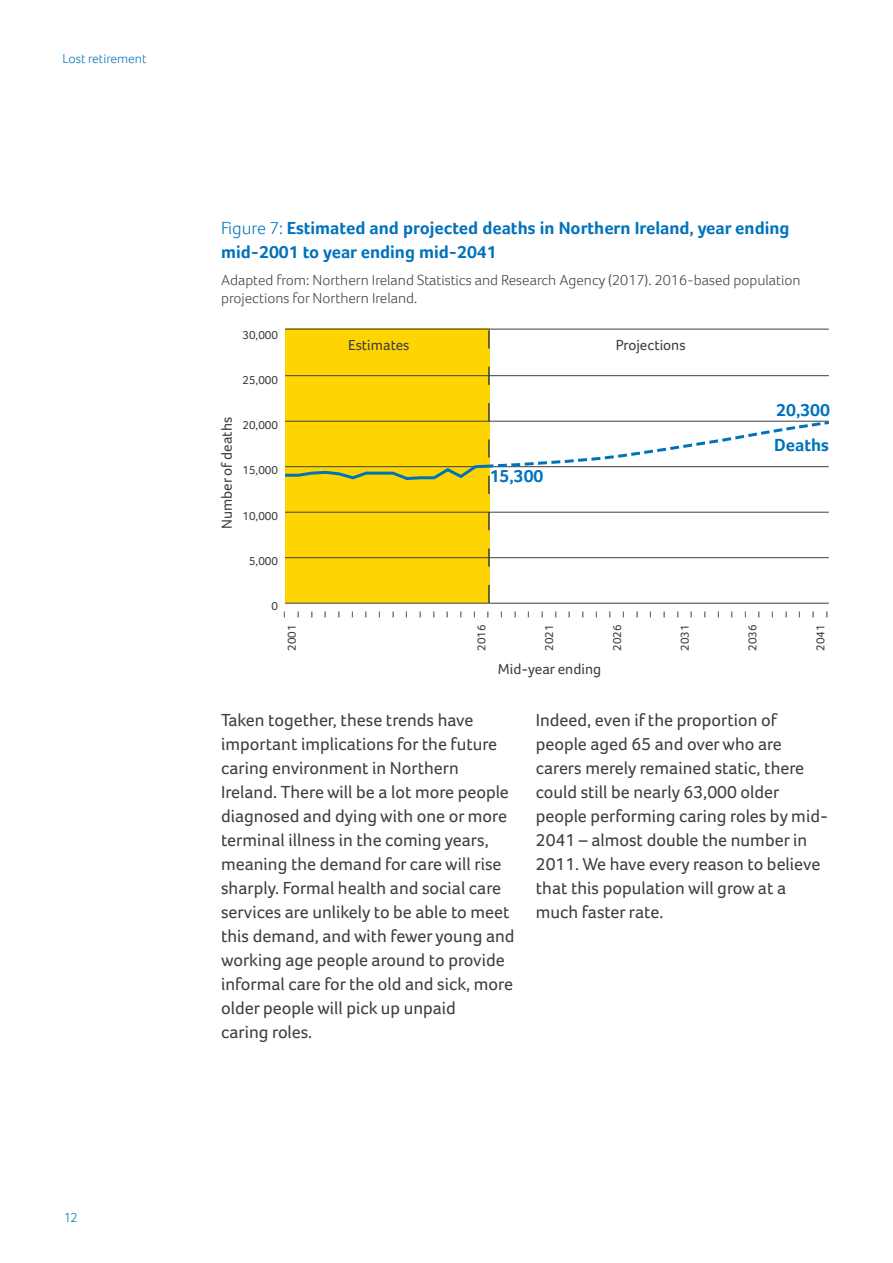
<style>
.page{position:relative;width:893px;height:1263px;background:#fff}
.page>*{position:absolute;margin:0;border:0;box-sizing:border-box;transform-origin:0 0}
.Body{font:18px/24px "Foco";color:#3e3e3f}
.TableFig_title{font:700 18px/24px "Foco";color:#0072bc}
.Quote_credit{font:700 18px "Foco";color:#0072bc}
.Quote_credit-2{font:300 15px/18px "Foco";color:#3e3e3f}
.Quote_credit-3{font:15px "Foco";color:#3e3e3f}
.t1{font:300 13.5px "Foco";color:#0072bc}
.Quote_credit-4{font:12px "Foco";color:#3e3e3f}
.s1{font-weight:300}
</style>
<div class="page">
<hr style="left:285px;top:329px;width:544px;height:1px;background:#3e3e3f">
<hr style="left:285px;top:603px;width:544px;height:1px;background:#3e3e3f">
<svg style="left:285px;top:330px;width:544px;height:273px"></svg>
<p class="t1" style="left:63px;top:51px;width:86px">Lost retirement</p>
<p class="t1" style="left:64px;top:1209px;width:15px">12</p>
<p class="TableFig_title" style="left:221px;top:216px;width:570px"><span class="s1">Figure 7:</span> Estimated and projected deaths in Northern Ireland, year ending mid-2001 to year ending mid-2041</p>
<p class="Quote_credit-2" style="left:221px;top:270px;width:581px">Adapted from: Northern Ireland Statistics and Research Agency (2017). 2016-based population projections for Northern Ireland.</p>
<p class="Quote_credit-3" style="left:218px;top:529px;width:114px;rotate:-90deg">Number of deaths</p>
<p class="Quote_credit-4" style="left:242px;top:328px;width:37px">30,000</p>
<p class="Quote_credit-4" style="left:242px;top:373px;width:37px">25,000</p>
<p class="Quote_credit-4" style="left:242px;top:418px;width:37px">20,000</p>
<p class="Quote_credit-4" style="left:242px;top:463px;width:37px">15,000</p>
<p class="Quote_credit-4" style="left:242px;top:509px;width:37px">10,000</p>
<p class="Quote_credit-4" style="left:249px;top:554px;width:31px">5,000</p>
<p class="Quote_credit-4" style="left:271px;top:599px;width:8px">0</p>
<p class="Quote_credit-3" style="left:348px;top:336px;width:63px">Estimates</p>
<p class="Quote_credit-3" style="left:616px;top:336px;width:71px">Projections</p>
<p class="Quote_credit" style="left:776px;top:399px;width:55px">20,300</p>
<p class="Quote_credit" style="left:774px;top:434px;width:56px">Deaths</p>
<p class="Quote_credit" style="left:490px;top:466px;width:55px">15,300</p>
<p class="Quote_credit-3" style="left:269px;top:618px;width:9px;rotate:-90deg">_</p>
<p class="Quote_credit-3" style="left:283px;top:618px;width:9px;rotate:-90deg">_</p>
<p class="Quote_credit-3" style="left:296px;top:618px;width:9px;rotate:-90deg">_</p>
<p class="Quote_credit-3" style="left:310px;top:618px;width:9px;rotate:-90deg">_</p>
<p class="Quote_credit-3" style="left:323px;top:618px;width:9px;rotate:-90deg">_</p>
<p class="Quote_credit-3" style="left:337px;top:618px;width:9px;rotate:-90deg">_</p>
<p class="Quote_credit-3" style="left:351px;top:618px;width:9px;rotate:-90deg">_</p>
<p class="Quote_credit-3" style="left:364px;top:618px;width:9px;rotate:-90deg">_</p>
<p class="Quote_credit-3" style="left:378px;top:618px;width:9px;rotate:-90deg">_</p>
<p class="Quote_credit-3" style="left:391px;top:618px;width:9px;rotate:-90deg">_</p>
<p class="Quote_credit-3" style="left:405px;top:618px;width:9px;rotate:-90deg">_</p>
<p class="Quote_credit-3" style="left:418px;top:618px;width:9px;rotate:-90deg">_</p>
<p class="Quote_credit-3" style="left:432px;top:618px;width:9px;rotate:-90deg">_</p>
<p class="Quote_credit-3" style="left:445px;top:618px;width:9px;rotate:-90deg">_</p>
<p class="Quote_credit-3" style="left:459px;top:618px;width:9px;rotate:-90deg">_</p>
<p class="Quote_credit-3" style="left:473px;top:618px;width:9px;rotate:-90deg">_</p>
<p class="Quote_credit-3" style="left:486px;top:618px;width:9px;rotate:-90deg">_</p>
<p class="Quote_credit-3" style="left:500px;top:618px;width:9px;rotate:-90deg">_</p>
<p class="Quote_credit-3" style="left:513px;top:618px;width:9px;rotate:-90deg">_</p>
<p class="Quote_credit-3" style="left:527px;top:618px;width:9px;rotate:-90deg">_</p>
<p class="Quote_credit-3" style="left:540px;top:618px;width:9px;rotate:-90deg">_</p>
<p class="Quote_credit-3" style="left:554px;top:618px;width:9px;rotate:-90deg">_</p>
<p class="Quote_credit-3" style="left:567px;top:618px;width:9px;rotate:-90deg">_</p>
<p class="Quote_credit-3" style="left:581px;top:618px;width:9px;rotate:-90deg">_</p>
<p class="Quote_credit-3" style="left:594px;top:618px;width:9px;rotate:-90deg">_</p>
<p class="Quote_credit-3" style="left:608px;top:618px;width:9px;rotate:-90deg">_</p>
<p class="Quote_credit-3" style="left:622px;top:618px;width:9px;rotate:-90deg">_</p>
<p class="Quote_credit-3" style="left:635px;top:618px;width:9px;rotate:-90deg">_</p>
<p class="Quote_credit-3" style="left:649px;top:618px;width:9px;rotate:-90deg">_</p>
<p class="Quote_credit-3" style="left:662px;top:618px;width:9px;rotate:-90deg">_</p>
<p class="Quote_credit-3" style="left:676px;top:618px;width:9px;rotate:-90deg">_</p>
<p class="Quote_credit-3" style="left:689px;top:618px;width:9px;rotate:-90deg">_</p>
<p class="Quote_credit-3" style="left:703px;top:618px;width:9px;rotate:-90deg">_</p>
<p class="Quote_credit-3" style="left:716px;top:618px;width:9px;rotate:-90deg">_</p>
<p class="Quote_credit-3" style="left:730px;top:618px;width:9px;rotate:-90deg">_</p>
<p class="Quote_credit-3" style="left:744px;top:618px;width:9px;rotate:-90deg">_</p>
<p class="Quote_credit-3" style="left:757px;top:618px;width:9px;rotate:-90deg">_</p>
<p class="Quote_credit-3" style="left:771px;top:618px;width:9px;rotate:-90deg">_</p>
<p class="Quote_credit-3" style="left:784px;top:618px;width:9px;rotate:-90deg">_</p>
<p class="Quote_credit-3" style="left:798px;top:618px;width:9px;rotate:-90deg">_</p>
<p class="Quote_credit-3" style="left:811px;top:618px;width:9px;rotate:-90deg">_</p>
<p class="Quote_credit-4" style="left:285px;top:651px;width:28px;rotate:-90deg">2001</p>
<p class="Quote_credit-4" style="left:475px;top:651px;width:28px;rotate:-90deg">2016</p>
<p class="Quote_credit-4" style="left:542px;top:651px;width:28px;rotate:-90deg">2021</p>
<p class="Quote_credit-4" style="left:610px;top:651px;width:28px;rotate:-90deg">2026</p>
<p class="Quote_credit-4" style="left:678px;top:651px;width:28px;rotate:-90deg">2031</p>
<p class="Quote_credit-4" style="left:746px;top:651px;width:28px;rotate:-90deg">2036</p>
<p class="Quote_credit-4" style="left:813px;top:651px;width:28px;rotate:-90deg">2041</p>
<p class="Quote_credit-3" style="left:498px;top:660px;width:105px">Mid-year ending</p>
<p class="Body" style="left:221px;top:708px;width:295px">Taken together, these trends have important implications for the future caring environment in Northern Ireland. There will be a lot more people diagnosed and dying with one or more terminal illness in the coming years, meaning the demand for care will rise sharply. Formal health and social care services are unlikely to be able to meet this demand, and with fewer young and working age people around to provide informal care for the old and sick, more older people will pick up unpaid<br>caring roles.</p>
<p class="Body" style="left:536px;top:708px;width:294px">Indeed, even if the proportion of people aged 65 and over who are carers merely remained static, there could still be nearly 63,000 older people performing caring roles by mid-<br>2041 – almost double the number in<br>2011. We have every reason to believe that this population will grow at a much faster rate.</p>
</div>
